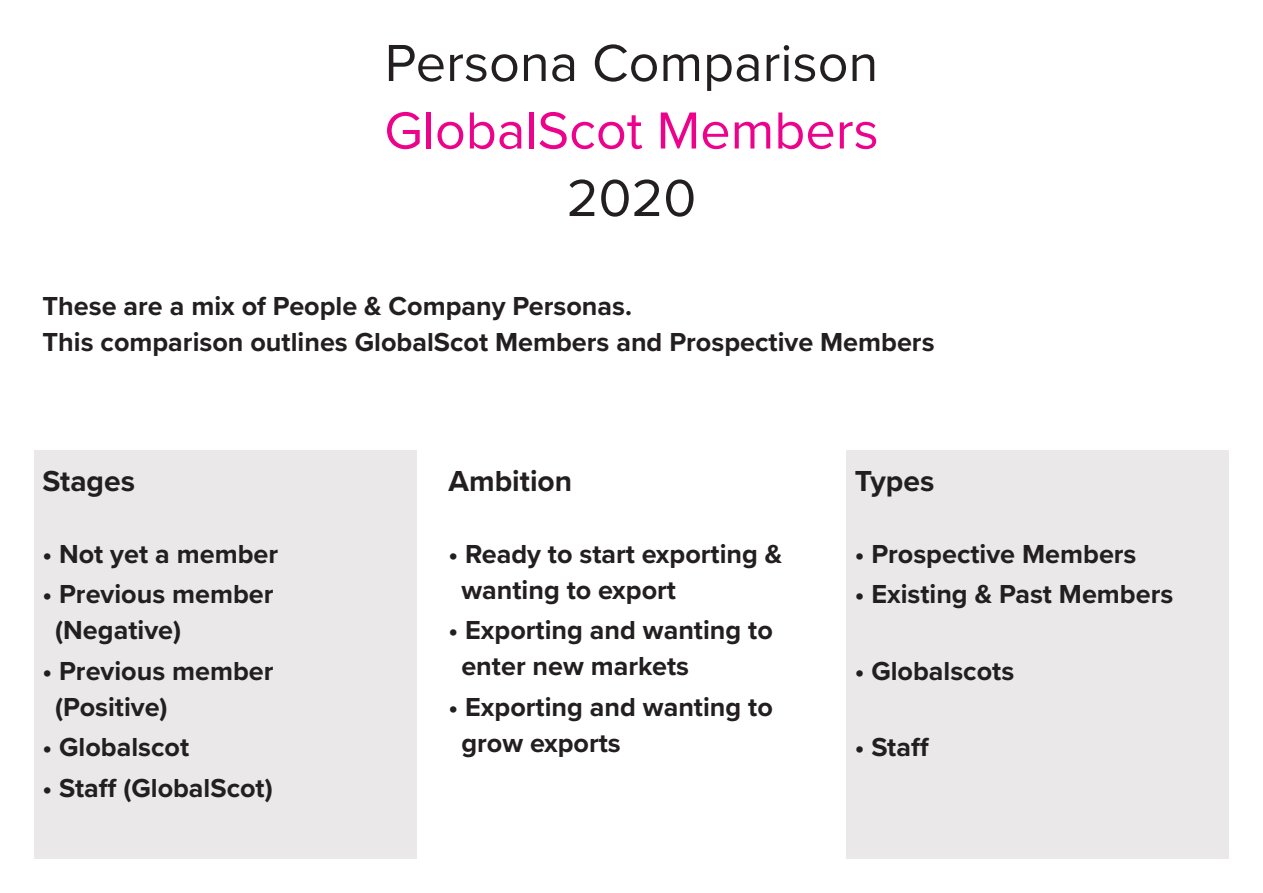
<style>
.page{position:relative;width:1263px;height:893px;background:#fff}
.page>*{position:absolute;margin:0;border:0;box-sizing:border-box;transform-origin:0 0}
.t1{font:54px "Proxima Nova";color:#231f20}
.t2{font:54px "Proxima Nova";color:#ed028c}
.Hero_Box_basics{font:700 30px "Proxima Nova";color:#231f20}
.Hero_Box_basics-2{font:700 27px/36px "Proxima Nova";color:#231f20}
</style>
<div class="page">
<div style="left:846px;top:451px;width:383px;height:408px;background:#eae8e8"></div>
<div style="left:34px;top:451px;width:383px;height:408px;background:#eae8e8"></div>
<p class="t1" style="left:385px;top:23px;width:495px">Persona Comparison</p>
<p class="t2" style="left:384px;top:90px;width:496px">GlobalScot Members</p>
<p class="t1" style="left:567px;top:158px;width:131px">2020</p>
<p class="Hero_Box_basics-2" style="left:43px;top:287px;width:591px">These are a mix of People &amp; Company Personas.</p>
<p class="Hero_Box_basics-2" style="left:43px;top:323px;width:893px">This comparison outlines GlobalScot Members and Prospective Members</p>
<p class="Hero_Box_basics" style="left:43px;top:458px;width:94px">Stages</p>
<p class="Hero_Box_basics-2" style="left:43px;top:535px;width:237px">• Not yet a member</p>
<p class="Hero_Box_basics-2" style="left:55px;top:575px;width:220px;text-indent:-13px">• Previous member (Negative)</p>
<p class="Hero_Box_basics-2" style="left:55px;top:652px;width:220px;text-indent:-13px">• Previous member (Positive)</p>
<p class="Hero_Box_basics-2" style="left:43px;top:728px;width:148px">• Globalscot</p>
<p class="Hero_Box_basics-2" style="left:43px;top:769px;width:232px">• Staff (GlobalScot)</p>
<p class="Hero_Box_basics" style="left:449px;top:458px;width:125px">Ambition</p>
<p class="Hero_Box_basics-2" style="left:461px;top:535px;width:322px;text-indent:-13px">• Ready to start exporting &amp; wanting to export</p>
<p class="Hero_Box_basics-2" style="left:461px;top:611px;width:313px;text-indent:-13px">• Exporting and wanting to enter new markets</p>
<p class="Hero_Box_basics-2" style="left:461px;top:688px;width:313px;text-indent:-13px">• Exporting and wanting to grow exports</p>
<p class="Hero_Box_basics" style="left:855px;top:458px;width:81px">Types</p>
<p class="Hero_Box_basics-2" style="left:855px;top:535px;width:283px">• Prospective Members</p>
<p class="Hero_Box_basics-2" style="left:855px;top:575px;width:320px">• Existing &amp; Past Members</p>
<p class="Hero_Box_basics-2" style="left:855px;top:652px;width:161px">• Globalscots</p>
<p class="Hero_Box_basics-2" style="left:855px;top:728px;width:76px">• Staff</p>
</div>
